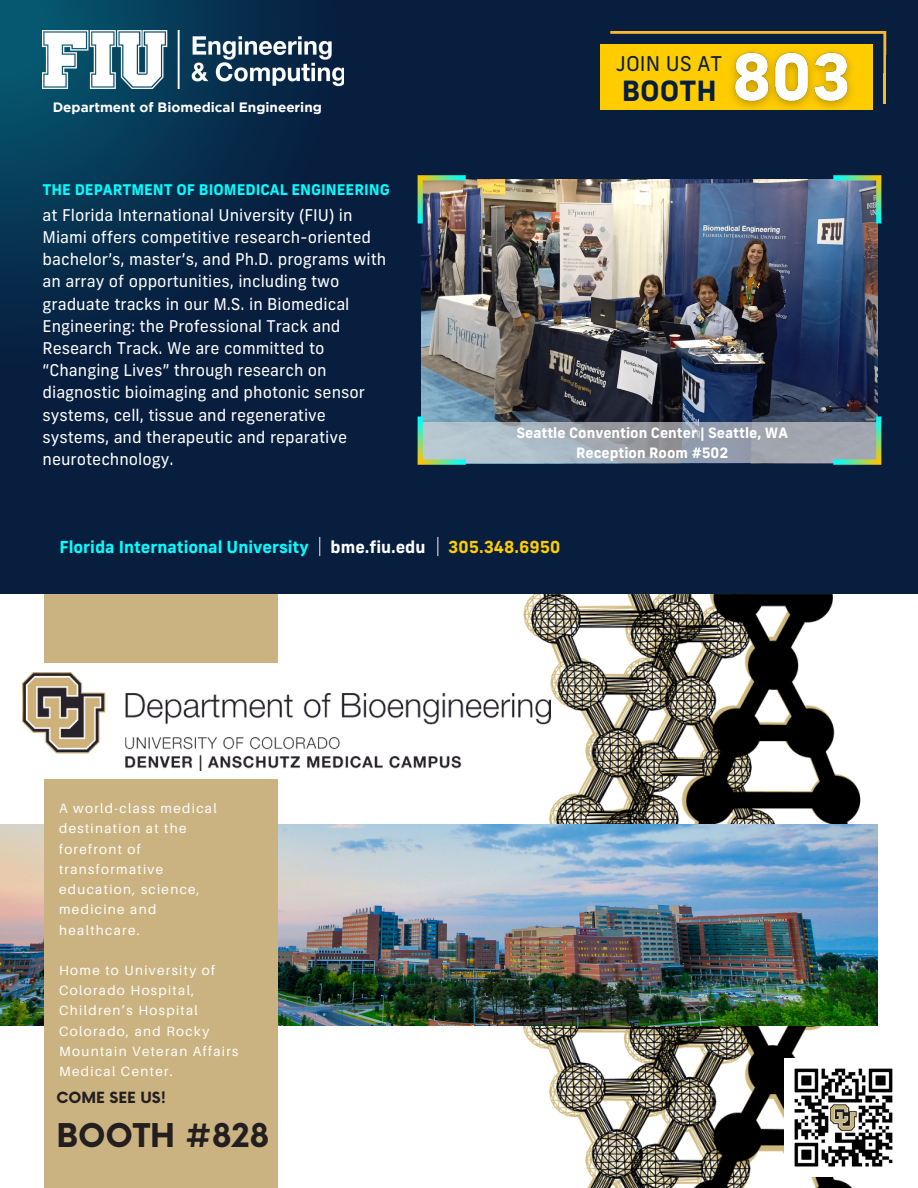
<style>
.page{position:relative;width:918px;height:1188px;background:#fff}
.page>*{position:absolute;margin:0;border:0;box-sizing:border-box;transform-origin:0 0}
.t1{font:700 31.95px "Now";color:#231f20}
.t2{font:700 27.9px "New Frank";color:#081e3f}
.t3{font:20.25px "New Frank";color:#081e3f}
.t4{font:700 16.5px "New Frank";color:#0ff}
.t5{font:700 16.5px "New Frank";color:#fc0}
.t6{font:700 16.5px "New Frank";color:#fff}
.t7{font:16.2px/22.2px "New Frank";color:#fff}
.t8{font:700 15px "Now";color:#231f20}
.t9{font:700 14.7px "New Frank";color:#0ff}
.t10{font:700 14.25px/20px "New Frank";color:#fff;text-align:center}
.t11{font:13.5px/20.2px "Aileron";letter-spacing:.1em;color:#fff}
.t12{font:700 13.5px "Gotham";color:#fff}
</style>
<div class="page">
<div style="left:0;top:0;width:918px;height:594px;background:#081e3f"></div>
<svg style="left:0;top:0;width:268px;height:296px"></svg>
<img style="left:43px;top:30px;width:301px;height:59px">
<svg style="left:607px;top:31px;width:280px;height:79px"></svg>
<div style="left:600px;top:44px;width:272px;height:65px;background:#fc0"></div>
<img style="left:721px;top:39px;width:143px;height:71px">
<div style="left:883px;top:74px;width:6px;height:30px;background:#fcb92b"></div>
<div style="left:886px;top:56px;width:32px;height:81px;background:#081e3f"></div>
<svg style="left:319px;top:537px;width:1px;height:19px"></svg>
<svg style="left:437px;top:537px;width:1px;height:19px"></svg>
<img style="left:417px;top:175px;width:465px;height:290px">
<img style="left:523px;top:595px;width:355px;height:593px">
<img style="left:0;top:824px;width:877px;height:202px">
<div style="left:44px;top:780px;width:234px;height:408px;background:#cbb381"></div>
<div style="left:44px;top:594px;width:234px;height:69px;background:#cbb381"></div>
<img style="left:22px;top:672px;width:529px;height:98px">
<img style="left:784px;top:1059px;width:109px;height:118px">
<p class="t12" style="left:53px;top:99px;width:271px">Department of Biomedical Engineering</p>
<p class="t9" style="left:43px;top:180px;width:349px">THE DEPARTMENT OF BIOMEDICAL ENGINEERING</p>
<p class="t7" style="left:43px;top:204px;width:345px">at Florida International University (FIU) in Miami offers competitive research-oriented bachelor’s, master’s, and Ph.D. programs with an array of opportunities, including two graduate tracks in our M.S. in Biomedical Engineering: the Professional Track and Research Track. We are committed to “Changing Lives” through research on diagnostic bioimaging and photonic sensor systems, cell, tissue and regenerative systems, and therapeutic and reparative neurotechnology.</p>
<p class="t3" style="left:616px;top:51px;width:108px">JOIN US AT</p>
<p class="t2" style="left:622px;top:72px;width:97px">BOOTH</p>
<p class="t10" style="left:516px;top:423px;width:273px">Seattle Convention Center | Seattle, WA<br>Reception Room #502</p>
<p class="t4" style="left:59px;top:536px;width:251px">Florida International University</p>
<p class="t6" style="left:331px;top:536px;width:96px">bme.fiu.edu</p>
<p class="t5" style="left:448px;top:536px;width:114px">305.348.6950</p>
<p class="t11" style="left:59px;top:799px;width:159px">A world-class medical destination at the forefront of transformative education, science, medicine and healthcare.</p>
<p class="t11" style="left:59px;top:960px;width:181px">Home to University of<br>Colorado Hospital,<br>Children’s Hospital<br>Colorado, and Rocky<br>Mountain Veteran Affairs<br>Medical Center.</p>
<p class="t8" style="left:56px;top:1086px;width:111px">COME SEE US!</p>
<p class="t1" style="left:56px;top:1112px;width:214px">BOOTH #828</p>
</div>
